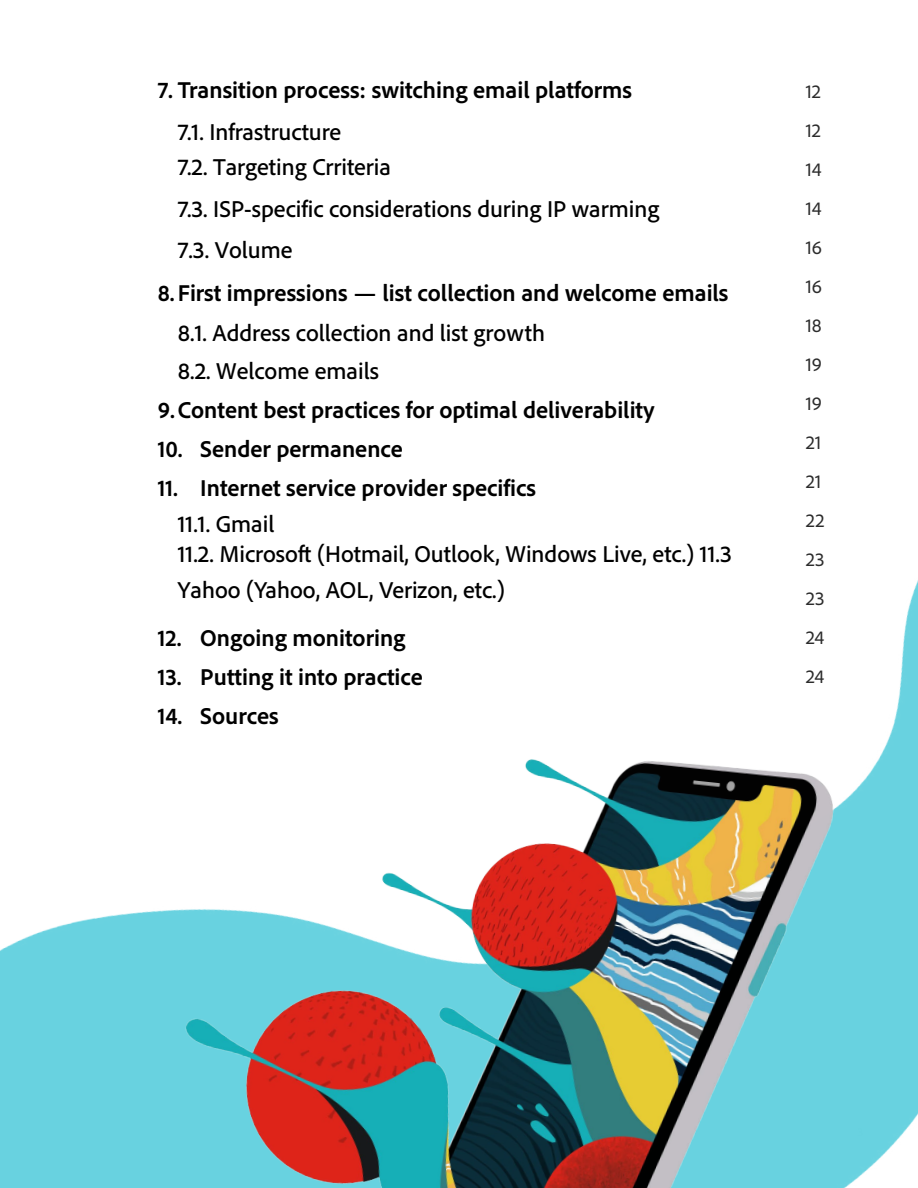
<style>
.page{position:relative;width:918px;height:1188px;background:#fff}
.page>*{position:absolute;margin:0;border:0;box-sizing:border-box;transform-origin:0 0}
.t1{font:700 24px/41.4px "Adobe Clean";color:#000}
.t2{font:500 24px/41.4px "Adobe Clean";color:#000}
.t3{font:19.5px/39px "Adobe Clean";color:#2c2c2c}
.s1{font-stretch:semi-condensed}
.s2{font-weight:500}
</style>
<div class="page">
<img style="left:0;top:580px;width:918px;height:608px">
<img style="left:78px;top:612px;width:838px;height:576px">
<p class="t1" style="left:178px;top:69px;width:456px;text-indent:-20px"><span class="s1">7.</span> Transition process: switching email platforms<br><span class="s2">7.1. Infrastructure</span></p>
<p class="t2" style="left:178px;top:146px;width:483px">7.2. Targeting Crriteria<br>7.3. ISP-specific considerations during IP warming<br>7.3. Volume</p>
<p class="t1" style="left:158px;top:271px;width:572px"><span class="s1">8.</span> First impressions — list collection and welcome emails</p>
<p class="t2" style="left:178px;top:311px;width:369px">8.1. Address collection and list growth</p>
<p class="t2" style="left:178px;top:349px;width:203px">8.2. Welcome emails</p>
<p class="t1" style="left:158px;top:388px;width:498px"><span class="s1">9.</span>Content best practices for optimal deliverability</p>
<p class="t1" style="left:158px;top:427px;width:247px"><span class="s1">10.</span> Sender permanence</p>
<p class="t1" style="left:178px;top:469px;width:360px;line-height:36px;text-indent:-20px"><span class="s1">11.</span> Internet service provider specifics<br><span class="s2">11.1. Gmail</span></p>
<p class="t2" style="left:178px;top:535px;width:555px;line-height:36px">11.2. Microsoft (Hotmail, Outlook, Windows Live, etc.) 11.3<br>Yahoo (Yahoo, AOL, Verizon, etc.)</p>
<p class="t1" style="left:158px;top:616px;width:249px"><span class="s1">12.</span> Ongoing monitoring</p>
<p class="t1" style="left:158px;top:655px;width:267px"><span class="s1">13.</span> Putting it into practice</p>
<p class="t1" style="left:158px;top:694px;width:123px"><span class="s1">14.</span> Sources</p>
<p class="t3" style="left:806px;top:72px;width:20px">12<br>12<br>14<br>14<br>16<br>16<br>18<br>19<br>19<br>21<br>21<br>22<br>23<br>23<br>24</p>
<p class="t3" style="left:806px;top:657px;width:20px">24</p>
</div>
